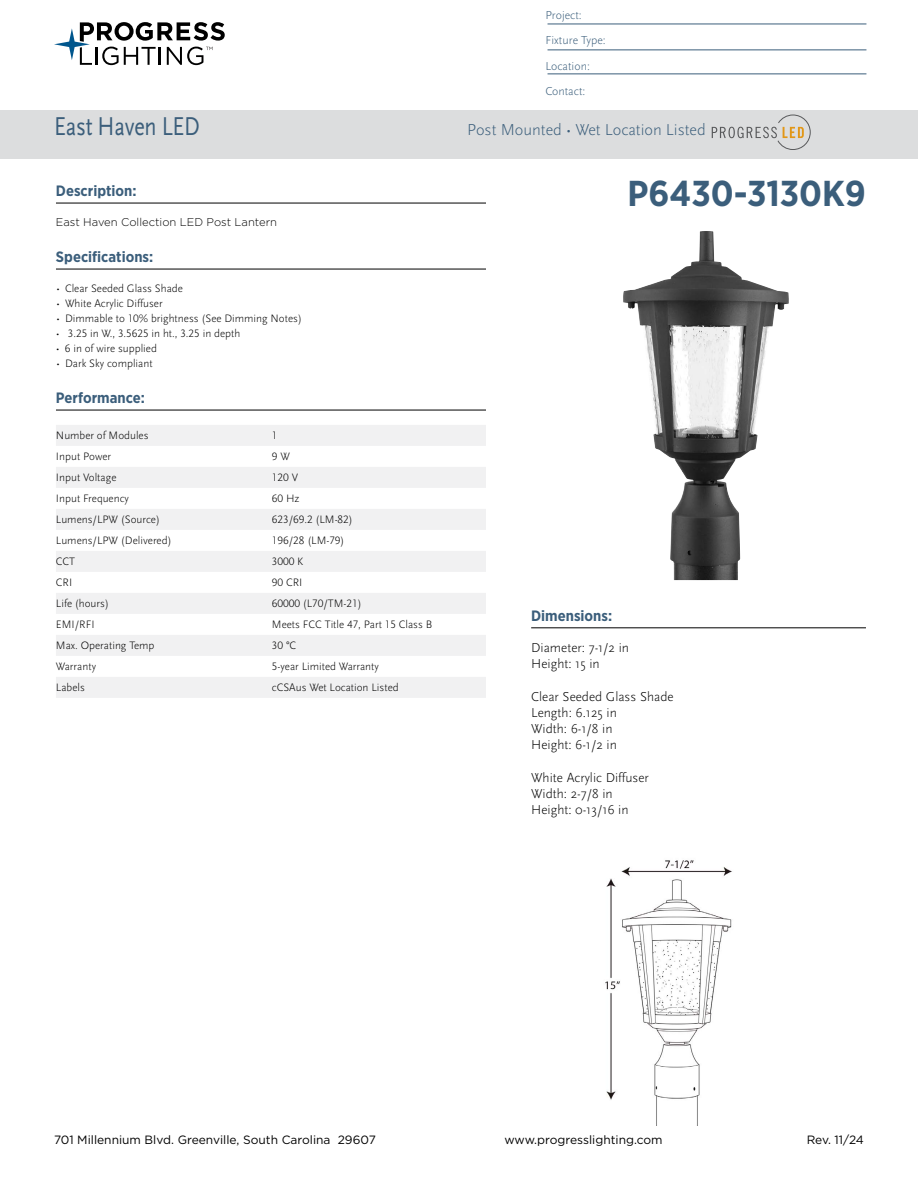
<style>
.page{position:relative;width:918px;height:1188px;background:#fff}
.page>*{position:absolute;margin:0;border:0;box-sizing:border-box;transform-origin:0 0}
.t1{font:700 36px "Gotham Narrow";color:#3b5e7b}
.t2{font:27px "Scala Sans Pro";letter-spacing:-.01em;color:#3b5e7b;scale:.82 1}
.t3{font:300 16.5px "Scala Sans Pro";color:#3b5e7b}
.t4{font:700 15px "Gotham Narrow";color:#3b5e7b}
.t5{font:300 13.5px/16.2px "Scala Sans Pro";color:#000}
.t6{font:12px "Gotham";color:#000}
.t7{font:300 12px/25.5px "Scala Sans Pro";color:#3b5e7b}
.t8{font:300 11.25px "Scala Sans Pro";color:#000}
.t9{font:300 11.25px "Gotham";color:#000}
</style>
<div class="page">
<svg style="left:54px;top:22px;width:171px;height:43px"></svg>
<img style="left:623px;top:231px;width:166px;height:349px">
<hr style="left:56px;top:203px;width:430px;height:1px;background:#000">
<hr style="left:56px;top:269px;width:430px;height:1px;background:#000">
<hr style="left:56px;top:410px;width:430px;height:1px;background:#000">
<div style="left:56px;top:425px;width:430px;height:21px;background:#f1f1f2"></div>
<div style="left:56px;top:467px;width:430px;height:21px;background:#f1f1f2"></div>
<div style="left:56px;top:509px;width:430px;height:21px;background:#f1f1f2"></div>
<div style="left:56px;top:551px;width:430px;height:21px;background:#f1f1f2"></div>
<div style="left:56px;top:593px;width:430px;height:21px;background:#f1f1f2"></div>
<div style="left:56px;top:635px;width:430px;height:21px;background:#f1f1f2"></div>
<div style="left:56px;top:677px;width:430px;height:21px;background:#f1f1f2"></div>
<hr style="left:531px;top:628px;width:335px;height:1px;background:#000">
<div style="left:0;top:110px;width:918px;height:49px;background:#dcddde"></div>
<svg style="left:712px;top:115px;width:98px;height:35px"></svg>
<hr style="left:548px;top:24px;width:318px;height:1px;background:#3b5e7b">
<hr style="left:548px;top:50px;width:318px;height:1px;background:#3b5e7b">
<hr style="left:548px;top:74px;width:318px;height:1px;background:#3b5e7b">
<img style="left:605px;top:860px;width:127px;height:265px">
<p class="t7" style="left:545px;top:2px;width:62px">Project:<br>Fixture Type:<br>Location:<br>Contact:</p>
<h2 class="t2" style="left:54px;top:110px;width:180px">East Haven LED</h2>
<h3 class="t3" style="left:467px;top:120px;width:240px">Post Mounted • Wet Location Listed</h3>
<h3 class="t4" style="left:56px;top:181px;width:82px">Description:</h3>
<p class="t9" style="left:56px;top:215px;width:223px">East Haven Collection LED Post Lantern</p>
<h3 class="t4" style="left:56px;top:247px;width:99px">Specifications:</h3>
<p class="t8" style="left:56px;top:282px;width:128px">• Clear Seeded Glass Shade</p>
<p class="t8" style="left:56px;top:297px;width:108px">• White Acrylic Diffuser</p>
<p class="t8" style="left:56px;top:312px;width:247px">• Dimmable to 10% brightness (See Dimming Notes)</p>
<p class="t8" style="left:56px;top:327px;width:186px">• 3.25 in W., 3.5625 in ht., 3.25 in depth</p>
<p class="t8" style="left:56px;top:342px;width:102px">• 6 in of wire supplied</p>
<p class="t8" style="left:56px;top:357px;width:98px">• Dark Sky compliant</p>
<h3 class="t4" style="left:56px;top:388px;width:90px">Performance:</h3>
<p class="t8" style="left:56px;top:429px;width:94px">Number of Modules</p>
<p class="t8" style="left:272px;top:429px;width:7px">1</p>
<p class="t8" style="left:56px;top:450px;width:57px">Input Power</p>
<p class="t8" style="left:272px;top:450px;width:19px">9 W</p>
<p class="t8" style="left:56px;top:471px;width:62px">Input Voltage</p>
<p class="t8" style="left:272px;top:471px;width:28px">120 V</p>
<p class="t8" style="left:56px;top:492px;width:74px">Input Frequency</p>
<p class="t8" style="left:272px;top:492px;width:29px">60 Hz</p>
<p class="t8" style="left:56px;top:513px;width:106px">Lumens/LPW (Source)</p>
<p class="t8" style="left:272px;top:513px;width:82px">623/69.2 (LM-82)</p>
<p class="t8" style="left:56px;top:534px;width:117px">Lumens/LPW (Delivered)</p>
<p class="t8" style="left:272px;top:534px;width:74px">196/28 (LM-79)</p>
<p class="t8" style="left:56px;top:555px;width:21px">CCT</p>
<p class="t8" style="left:272px;top:555px;width:33px">3000 K</p>
<p class="t8" style="left:56px;top:576px;width:18px">CRI</p>
<p class="t8" style="left:272px;top:576px;width:32px">90 CRI</p>
<p class="t8" style="left:56px;top:597px;width:54px">Life (hours)</p>
<p class="t8" style="left:272px;top:597px;width:91px">60000 (L70/TM-21)</p>
<p class="t8" style="left:56px;top:618px;width:40px">EMI/RFI</p>
<p class="t8" style="left:272px;top:618px;width:162px">Meets FCC Title 47, Part 15 Class B</p>
<p class="t8" style="left:56px;top:639px;width:100px">Max. Operating Temp</p>
<p class="t8" style="left:272px;top:639px;width:26px">30 °C</p>
<p class="t8" style="left:56px;top:660px;width:42px">Warranty</p>
<p class="t8" style="left:272px;top:660px;width:109px">5-year Limited Warranty</p>
<p class="t8" style="left:56px;top:681px;width:30px">Labels</p>
<p class="t8" style="left:272px;top:681px;width:128px">cCSAus Wet Location Listed</p>
<h1 class="t1" style="left:628px;top:170px;width:240px">P6430-3130K9</h1>
<h3 class="t4" style="left:531px;top:606px;width:83px">Dimensions:</h3>
<p class="t5" style="left:531px;top:640px;width:99px">Diameter: 7-1/2 in<br>Height: 15 in</p>
<p class="t5" style="left:531px;top:688px;width:144px">Clear Seeded Glass Shade<br>Length: 6.125 in<br>Width: 6-1/8 in<br>Height: 6-1/2 in</p>
<p class="t5" style="left:531px;top:769px;width:119px">White Acrylic Diffuser<br>Width: 2-7/8 in<br>Height: 0-13/16 in</p>
<p class="t6" style="left:54px;top:1132px;width:323px">701 Millennium Blvd. Greenville, South Carolina 29607</p>
<p class="t6" style="left:504px;top:1132px;width:160px">www.progresslighting.com</p>
<p class="t6" style="left:807px;top:1132px;width:59px">Rev. 11/24</p>
</div>
